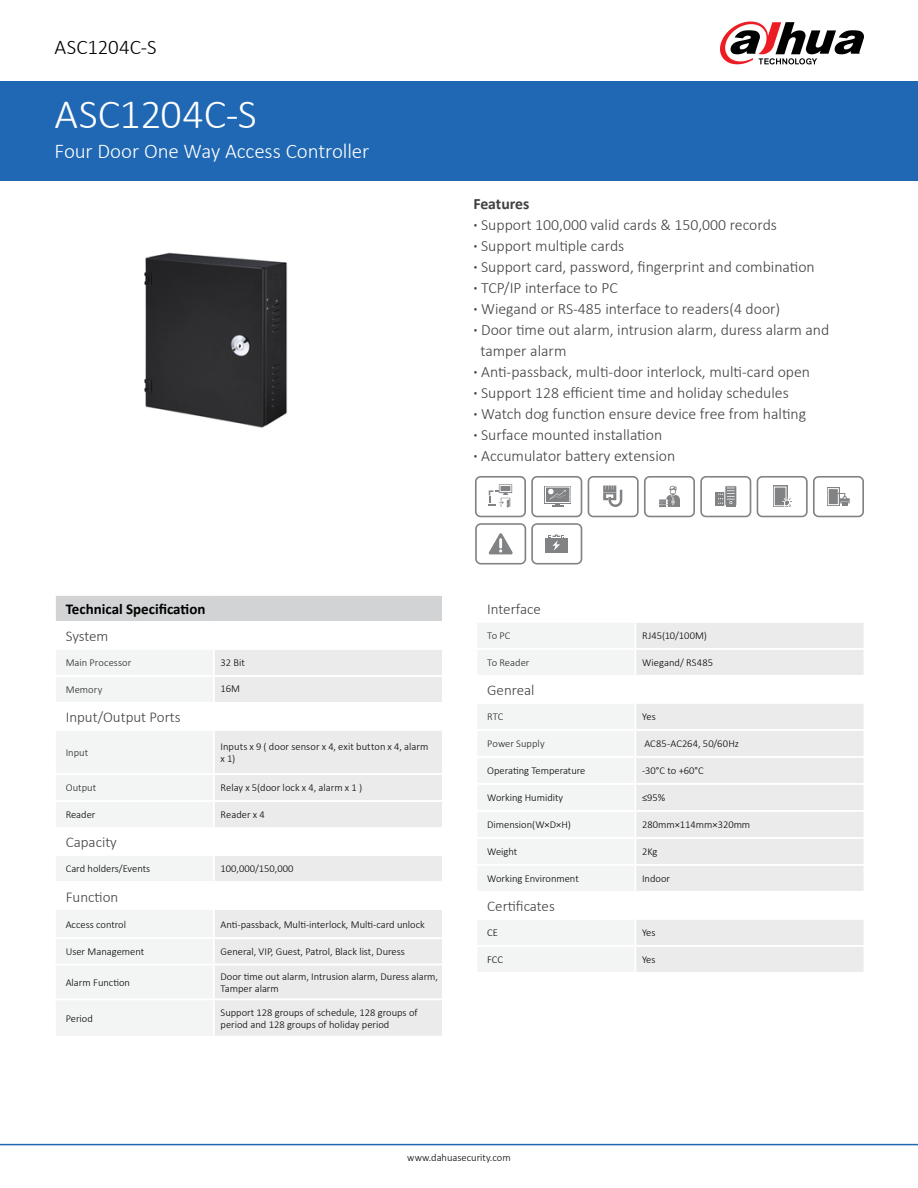
<style>
.page{position:relative;width:918px;height:1188px;background:#fff}
.page>*{position:absolute;margin:0;border:0;box-sizing:border-box;transform-origin:0 0}
.t1{font:300 42px "Calibri";letter-spacing:-.005em;color:#fff}
.t2{font:300 21px "Calibri";letter-spacing:-.005em;color:#fff}
.t3{font:300 21px "Calibri";color:#000}
.t4{font:300 15.75px "Calibri";color:#404042}
.t5{font:700 15.75px "Calibri";color:#404042}
.t6{font:300 15px "Calibri";color:#404042}
.t7{font:700 15px "Calibri";color:#000}
.t8{font:300 10.5px/12.6px "Calibri";color:#000}
.t9{font:300 10.5px "Calibri";letter-spacing:.005em;color:#242324}
.s1{font-weight:700}
</style>
<div class="page">
<div style="left:0;top:81px;width:918px;height:100px;background:#2068b3"></div>
<hr style="left:0;top:1144px;width:918px;height:1px;background:#2068b3">
<svg style="left:720px;top:22px;width:144px;height:42px"></svg>
<div style="left:55px;top:595px;width:388px;height:27px;background:#d1d3d4"></div>
<svg style="left:56px;top:650px;width:157px;height:385px;fill:#f3f4f4"></svg>
<svg style="left:215px;top:650px;width:227px;height:386px;fill:#ebebec"></svg>
<svg style="left:56px;top:910px;width:386px;height:54px"></svg>
<hr style="left:54px;top:594px;width:160px;height:2px;background:#fff">
<hr style="left:214px;top:594px;width:230px;height:2px;background:#fff">
<hr style="left:54px;top:621px;width:160px;height:2px;background:#fff">
<hr style="left:214px;top:621px;width:230px;height:2px;background:#fff">
<hr style="left:54px;top:702px;width:160px;height:2px;background:#fff">
<hr style="left:214px;top:702px;width:230px;height:2px;background:#fff">
<hr style="left:54px;top:800px;width:160px;height:2px;background:#fff">
<hr style="left:214px;top:800px;width:230px;height:2px;background:#fff">
<hr style="left:54px;top:827px;width:160px;height:2px;background:#fff">
<hr style="left:214px;top:827px;width:230px;height:2px;background:#fff">
<hr style="left:54px;top:854px;width:160px;height:2px;background:#fff">
<hr style="left:214px;top:854px;width:230px;height:2px;background:#fff">
<hr style="left:54px;top:881px;width:160px;height:2px;background:#fff">
<hr style="left:214px;top:881px;width:230px;height:2px;background:#fff">
<hr style="left:54px;top:908px;width:160px;height:2px;background:#fff">
<hr style="left:54px;top:937px;width:160px;height:2px;background:#fff">
<hr style="left:54px;top:964px;width:160px;height:1px;background:#fff">
<hr style="left:214px;top:908px;width:230px;height:2px;background:#fff">
<hr style="left:213px;top:910px;width:2px;height:27px;background:#fff">
<hr style="left:214px;top:937px;width:230px;height:2px;background:#fff">
<hr style="left:213px;top:939px;width:2px;height:25px;background:#fff">
<hr style="left:214px;top:964px;width:230px;height:1px;background:#fff">
<hr style="left:54px;top:596px;width:2px;height:25px;background:#fff">
<hr style="left:442px;top:596px;width:2px;height:25px;background:#fff">
<hr style="left:54px;top:675px;width:160px;height:2px;background:#fff">
<hr style="left:214px;top:675px;width:230px;height:2px;background:#fff">
<hr style="left:54px;top:729px;width:160px;height:2px;background:#fff">
<hr style="left:214px;top:729px;width:230px;height:2px;background:#fff">
<hr style="left:54px;top:773px;width:160px;height:2px;background:#fff">
<hr style="left:214px;top:773px;width:230px;height:2px;background:#fff">
<hr style="left:54px;top:998px;width:160px;height:2px;background:#fff">
<hr style="left:214px;top:998px;width:230px;height:2px;background:#fff">
<svg style="left:478px;top:623px;width:386px;height:349px"></svg>
<img style="left:144px;top:252px;width:144px;height:176px">
<svg style="left:475px;top:476px;width:107px;height:41px"></svg>
<svg style="left:475px;top:523px;width:107px;height:42px"></svg>
<svg style="left:757px;top:476px;width:107px;height:41px"></svg>
<svg style="left:588px;top:476px;width:163px;height:41px"></svg>
<h2 class="t3" style="left:55px;top:34px;width:104px">ASC1204C-S</h2>
<h1 class="t1" style="left:55px;top:88px;width:204px">ASC1204C-S</h1>
<h2 class="t2" style="left:55px;top:138px;width:316px">Four Door One Way Access Controller</h2>
<h3 class="t5" style="left:473px;top:194px;width:58px">Features</h3>
<h3 class="t4" style="left:473px;top:215px;width:305px"><span class="s1">·</span> Support 100,000 valid cards &amp; 150,000 records</h3>
<h3 class="t4" style="left:473px;top:236px;width:152px"><span class="s1">·</span> Support multiple cards</h3>
<h3 class="t4" style="left:473px;top:257px;width:343px"><span class="s1">·</span> Support card, password, fingerprint and combination</h3>
<h3 class="t4" style="left:473px;top:278px;width:146px"><span class="s1">·</span> TCP/IP interface to PC</h3>
<h3 class="t4" style="left:473px;top:299px;width:308px"><span class="s1">·</span> Wiegand or RS-485 interface to readers(4 door)</h3>
<h3 class="t4" style="left:473px;top:320px;width:357px"><span class="s1">·</span> Door time out alarm, intrusion alarm, duress alarm and</h3>
<h3 class="t4" style="left:480px;top:341px;width:87px">tamper alarm</h3>
<h3 class="t4" style="left:473px;top:362px;width:338px"><span class="s1">·</span> Anti-passback, multi-door interlock, multi-card open</h3>
<h3 class="t4" style="left:473px;top:383px;width:317px"><span class="s1">·</span> Support 128 efficient time and holiday schedules</h3>
<h3 class="t4" style="left:473px;top:404px;width:334px"><span class="s1">·</span> Watch dog function ensure device free from halting</h3>
<h3 class="t4" style="left:473px;top:425px;width:190px"><span class="s1">·</span> Surface mounted installation</h3>
<h3 class="t4" style="left:473px;top:446px;width:203px"><span class="s1">·</span> Accumulator battery extension</h3>
<h3 class="t7" style="left:66px;top:599px;width:141px">Technical Specification</h3>
<h3 class="t6" style="left:66px;top:627px;width:44px">System</h3>
<p class="t9" style="left:66px;top:656px;width:67px">Main Processor</p>
<p class="t8" style="left:221px;top:656px;width:26px">32 Bit</p>
<p class="t9" style="left:66px;top:683px;width:38px">Memory</p>
<p class="t8" style="left:221px;top:682px;width:21px">16M</p>
<h3 class="t6" style="left:66px;top:708px;width:116px">Input/Output Ports</h3>
<p class="t9" style="left:66px;top:746px;width:24px">Input</p>
<p class="t8" style="left:221px;top:740px;width:209px;line-height:12px">Inputs x 9 ( door sensor x 4, exit button x 4, alarm x 1)</p>
<p class="t9" style="left:66px;top:781px;width:32px">Output</p>
<p class="t8" style="left:221px;top:782px;width:143px">Relay x 5(door lock x 4, alarm x 1 )</p>
<p class="t8" style="left:66px;top:809px;width:31px">Reader</p>
<p class="t8" style="left:221px;top:809px;width:46px">Reader x 4</p>
<h3 class="t6" style="left:66px;top:833px;width:53px">Capacity</h3>
<p class="t8" style="left:66px;top:863px;width:86px">Card holders/Events</p>
<p class="t8" style="left:221px;top:863px;width:74px">100,000/150,000</p>
<h3 class="t6" style="left:66px;top:888px;width:54px">Function</h3>
<p class="t8" style="left:66px;top:918px;width:62px">Access control</p>
<p class="t8" style="left:221px;top:918px;width:206px">Anti-passback, Multi-interlock, Multi-card unlock</p>
<p class="t8" style="left:66px;top:945px;width:80px">User Management</p>
<p class="t8" style="left:221px;top:945px;width:186px">General, VIP, Guest, Patrol, Black list, Duress</p>
<p class="t8" style="left:66px;top:976px;width:66px">Alarm Function</p>
<p class="t8" style="left:221px;top:970px;width:219px">Door time out alarm, Intrusion alarm, Duress alarm,<br>Tamper alarm</p>
<p class="t8" style="left:66px;top:1012px;width:29px">Period</p>
<p class="t8" style="left:221px;top:1006px;width:199px">Support 128 groups of schedule, 128 groups of period and 128 groups of holiday period</p>
<h3 class="t6" style="left:487px;top:600px;width:55px">Interface</h3>
<p class="t9" style="left:487px;top:629px;width:25px">To PC</p>
<p class="t8" style="left:642px;top:629px;width:67px">RJ45(10/100M)</p>
<p class="t9" style="left:487px;top:656px;width:44px">To Reader</p>
<p class="t8" style="left:642px;top:656px;width:73px">Wiegand/ RS485</p>
<h3 class="t6" style="left:487px;top:681px;width:49px">Genreal</h3>
<p class="t9" style="left:487px;top:710px;width:18px">RTC</p>
<p class="t8" style="left:642px;top:710px;width:15px">Yes</p>
<p class="t9" style="left:487px;top:737px;width:59px">Power Supply</p>
<p class="t8" style="left:644px;top:737px;width:96px">AC85-AC264, 50/60Hz</p>
<p class="t8" style="left:487px;top:764px;width:100px">Operating Temperature</p>
<p class="t8" style="left:642px;top:764px;width:63px">-30°C to +60°C</p>
<p class="t8" style="left:487px;top:791px;width:78px">Working Humidity</p>
<p class="t8" style="left:642px;top:791px;width:25px">≤95%</p>
<p class="t8" style="left:487px;top:818px;width:85px">Dimension(W×D×H)</p>
<p class="t8" style="left:642px;top:818px;width:110px">280mm×114mm×320mm</p>
<p class="t8" style="left:487px;top:845px;width:32px">Weight</p>
<p class="t8" style="left:642px;top:845px;width:17px">2Kg</p>
<p class="t8" style="left:487px;top:872px;width:93px">Working Environment</p>
<p class="t8" style="left:642px;top:872px;width:30px">Indoor</p>
<h3 class="t6" style="left:487px;top:897px;width:69px">Certificates</h3>
<p class="t8" style="left:487px;top:926px;width:12px">CE</p>
<p class="t8" style="left:642px;top:926px;width:15px">Yes</p>
<p class="t8" style="left:487px;top:953px;width:17px">FCC</p>
<p class="t8" style="left:642px;top:953px;width:15px">Yes</p>
<p class="t8" style="left:407px;top:1151px;width:105px">www.dahuasecurity.com</p>
</div>
